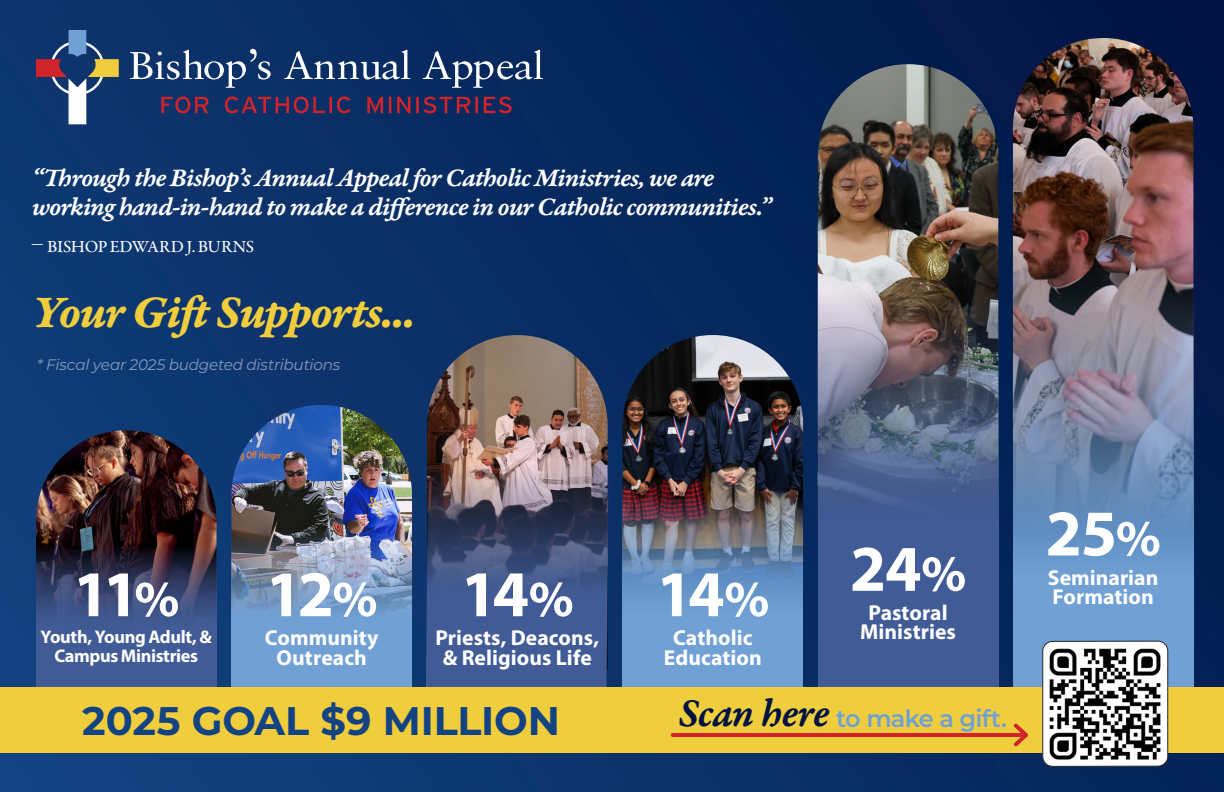
<style>
.page{position:relative;width:1224px;height:792px;background:#fff}
.page>*{position:absolute;margin:0;border:0;box-sizing:border-box;transform-origin:0 0}
.t1{font:700 65.8px "Myriad Pro";letter-spacing:-.07em;color:#fff}
.t2{font:48.4px "Garamond Premr Pro Bd It Capt";letter-spacing:-.035em;color:#efcd3c}
.t3{font:42px "Garamond Premr Pro Smbd It Capt";letter-spacing:-.03em;color:#001241}
.t4{font:700 39.8px "Montserrat";letter-spacing:-.005em;color:#134382}
.t5{font:26.8px/28.4px "Garamond Premr Pro Smbd It Capt";letter-spacing:-.04em;color:#fff}
.t6{font:600 24px "Montserrat";letter-spacing:-.035em;color:#70a0d4}
.t7{font:700 21.6px/19.4px "Myriad Pro";color:#fff;text-align:center}
.t8{font:700 18.4px/19.4px "Myriad Pro";letter-spacing:-.02em;color:#fff;text-align:center}
.t9{font:500 17px "Garamond Premr Pro";letter-spacing:-.025em;color:#fff}
.t10{font:500 17px "Garamond Premr Pro";letter-spacing:-.025em;color:#fff;scale:1.31 1}
.t11{font:italic 15.2px "Montserrat";letter-spacing:-.015em;color:#fff}
.s1{font-size:51px}
</style>
<div class="page">
<div style="left:0;top:0;width:1224px;height:792px;background:linear-gradient(to right,#0f3b75,#01194a)"></div>
<img style="left:1013px;top:38px;width:180px;height:217px">
<svg style="left:1013px;top:255px;width:180px;height:432px;background:#7488a8"></svg>
<img style="left:818px;top:64px;width:180px;height:203px">
<svg style="left:818px;top:267px;width:180px;height:420px;background:#576589"></svg>
<img style="left:623px;top:335px;width:180px;height:126px">
<img style="left:623px;top:461px;width:180px;height:226px">
<img style="left:427px;top:335px;width:181px;height:126px">
<svg style="left:426px;top:461px;width:183px;height:226px;background:#4d5a81"></svg>
<img style="left:231px;top:405px;width:181px;height:124px">
<img style="left:231px;top:529px;width:181px;height:158px">
<img style="left:36px;top:430px;width:181px;height:116px">
<svg style="left:36px;top:546px;width:181px;height:141px;background:#3b4a77"></svg>
<svg style="left:130px;top:49px;width:141px;height:39px;background:#3a5885"></svg>
<svg style="left:284px;top:50px;width:126px;height:30px"></svg>
<svg style="left:423px;top:50px;width:120px;height:38px;background:#37537d"></svg>
<svg style="left:161px;top:97px;width:47px;height:16px"></svg>
<svg style="left:225px;top:97px;width:100px;height:16px;background:#4a2b53"></svg>
<hr style="left:329px;top:97px;width:3px;height:16px;background:#d1232a">
<svg style="left:337px;top:97px;width:13px;height:16px"></svg>
<svg style="left:367px;top:97px;width:16px;height:16px"></svg>
<svg style="left:389px;top:97px;width:2px;height:16px"></svg>
<svg style="left:397px;top:97px;width:14px;height:16px"></svg>
<hr style="left:416px;top:97px;width:3px;height:16px;background:#d1232a">
<svg style="left:424px;top:97px;width:46px;height:16px"></svg>
<hr style="left:475px;top:97px;width:3px;height:16px;background:#d1232a">
<svg style="left:484px;top:97px;width:28px;height:16px"></svg>
<svg style="left:36px;top:30px;width:83px;height:94px;background:#495a7e"></svg>
<div style="left:0;top:687px;width:1224px;height:66px;background:#efcd3c"></div>
<img style="left:1043px;top:641px;width:125px;height:125px">
<div style="left:1042px;top:641px;width:126px;height:126px;border:1px solid #231f20;border-radius:10px"></div>
<hr style="left:673px;top:733px;width:353px;height:4px;background:#d1232a">
<svg style="left:1013px;top:723px;width:15px;height:24px"></svg>
<p class="t5" style="left:32px;top:165px;width:742px">“Through the Bishop’s Annual Appeal for Catholic Ministries, we are working hand-in-hand to make a difference in our Catholic communities.”</p>
<p class="t10" style="left:32px;top:226px;width:10px">_</p>
<p class="t9" style="left:47px;top:236px;width:208px">BISHOP EDWARD J. BURNS</p>
<p class="t2" style="left:32px;top:282px;width:385px">Your Gift Supports...</p>
<p class="t11" style="left:36px;top:354px;width:306px">* Fiscal year 2025 budgeted distributions</p>
<p class="t1" style="left:73px;top:551px;width:108px">11<span class="s1">%</span></p>
<p class="t8" style="left:41px;top:626px;width:173px">Youth, Young Adult, &amp;<br>Campus Ministries</p>
<p class="t1" style="left:266px;top:551px;width:113px">12<span class="s1">%</span></p>
<p class="t7" style="left:265px;top:628px;width:115px">Community<br>Outreach</p>
<p class="t1" style="left:461px;top:551px;width:114px">14<span class="s1">%</span></p>
<p class="t7" style="left:436px;top:628px;width:165px">Priests, Deacons, &amp; Religious Life</p>
<p class="t1" style="left:656px;top:551px;width:114px">14<span class="s1">%</span></p>
<p class="t7" style="left:664px;top:628px;width:99px">Catholic<br>Education</p>
<p class="t1" style="left:850px;top:526px;width:118px">24<span class="s1">%</span></p>
<p class="t7" style="left:860px;top:602px;width:97px">Pastoral<br>Ministries</p>
<p class="t4" style="left:82px;top:692px;width:479px">2025 GOAL $9 MILLION</p>
<p class="t3" style="left:678px;top:688px;width:153px">Scan here</p>
<p class="t6" style="left:836px;top:701px;width:172px">to make a gift.</p>
<p class="t1" style="left:1046px;top:490px;width:117px">25<span class="s1">%</span></p>
<p class="t7" style="left:1048px;top:567px;width:112px;text-align:left">Seminarian<br>Formation</p>
</div>
